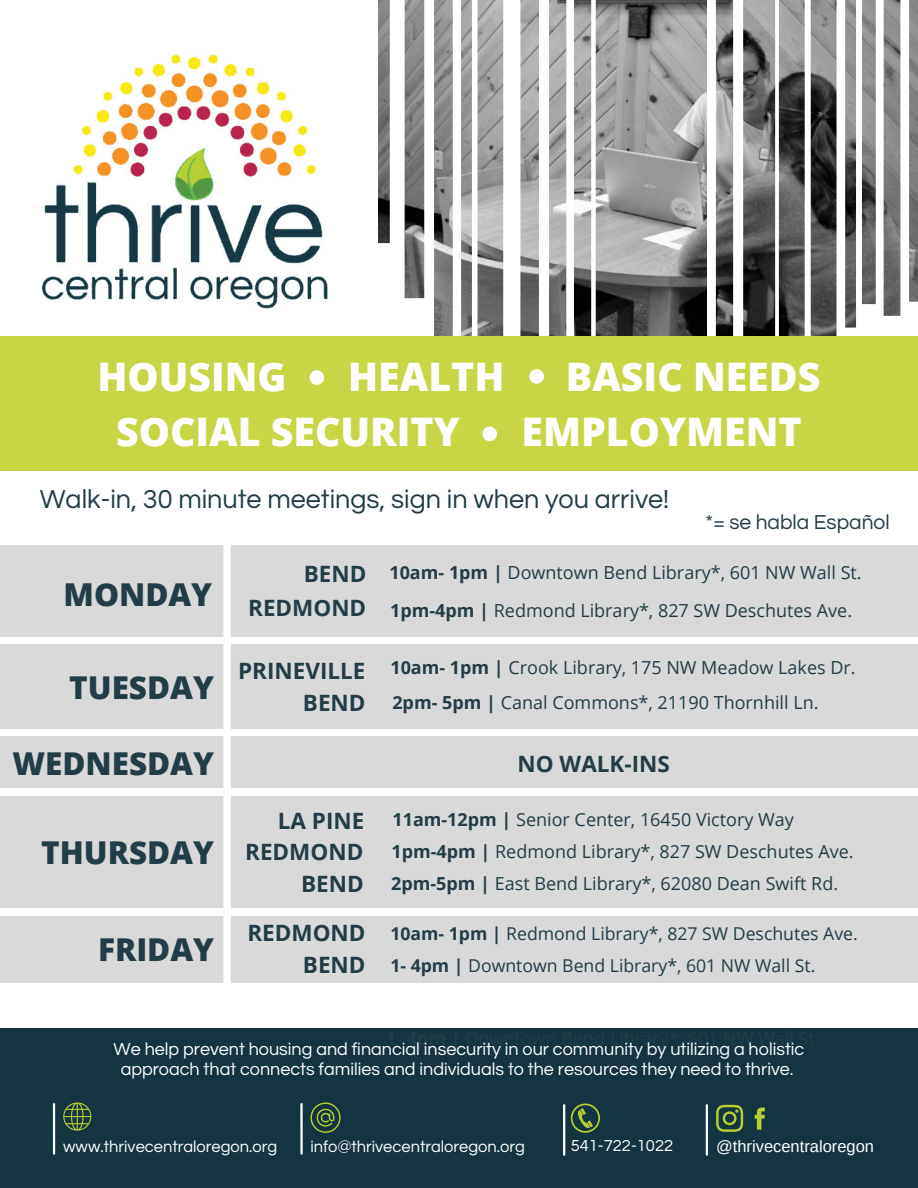
<style>
.page{position:relative;width:918px;height:1188px;background:#fff}
.page>*{position:absolute;margin:0;border:0;box-sizing:border-box;transform-origin:0 0}
.t1{font:800 39.3px "Open Sans";color:#fff}
.t2{font:800 31.5px "Open Sans";color:#223d47}
.t3{font:27px "Questrial";color:#223d47}
.t4{font:700 22.5px "Open Sans";color:#223d47}
.t5{font:21px "Questrial";color:#223d47}
.t6{font:18px "Open Sans";color:#223d47}
.t7{font:18px/19.6px "Questrial";color:#fff;text-align:center}
.t8{font:17.7px "Open Sans";color:#223d47}
.t9{font:16.5px "Questrial";color:#fff}
.t10{font:16.5px "Arimo";color:#fff}
.s1{font-weight:700}
</style>
<div class="page">
<img style="left:41px;top:54px;width:286px;height:255px">
<img style="left:378px;top:0;width:540px;height:336px">
<div style="left:0;top:336px;width:918px;height:135px;background:#c8d545"></div>
<div style="left:309px;top:370px;width:15px;height:15px;background:#fff;border-radius:50%"></div>
<div style="left:529px;top:369px;width:15px;height:15px;background:#fff;border-radius:50%"></div>
<div style="left:482px;top:427px;width:15px;height:14px;background:#fff;border-radius:50%"></div>
<div style="left:0;top:1028px;width:918px;height:160px;background:#133440"></div>
<div style="left:0;top:545px;width:918px;height:92px;background:#d9d9d9"></div>
<div style="left:0;top:645px;width:918px;height:84px;background:#d9d9d9"></div>
<div style="left:0;top:797px;width:918px;height:111px;background:#d9d9d9"></div>
<svg style="left:63px;top:1102px;width:28px;height:29px"></svg>
<hr style="left:53px;top:1104px;width:2px;height:50px;background:#fff">
<svg style="left:310px;top:1102px;width:31px;height:31px"></svg>
<hr style="left:300px;top:1104px;width:3px;height:50px;background:#fff">
<svg style="left:571px;top:1104px;width:29px;height:29px"></svg>
<hr style="left:563px;top:1105px;width:2px;height:50px;background:#fff">
<svg style="left:755px;top:1108px;width:10px;height:22px"></svg>
<svg style="left:716px;top:1105px;width:27px;height:27px"></svg>
<hr style="left:706px;top:1105px;width:2px;height:50px;background:#fff">
<div style="left:0;top:916px;width:918px;height:66px;background:#d9d9d9"></div>
<div style="left:0;top:737px;width:918px;height:51px;background:#d9d9d9"></div>
<svg style="left:223px;top:545px;width:8px;height:438px;background:#fcfcfc"></svg>
<p class="t1" style="left:97px;top:349px;width:191px">HOUSING</p>
<p class="t1" style="left:348px;top:349px;width:158px">HEALTH</p>
<p class="t1" style="left:566px;top:349px;width:256px">BASIC NEEDS</p>
<p class="t1" style="left:116px;top:404px;width:345px">SOCIAL SECURITY</p>
<p class="t1" style="left:521px;top:404px;width:282px">EMPLOYMENT</p>
<p class="t3" style="left:40px;top:486px;width:631px">Walk-in, 30 minute meetings, sign in when you arrive!</p>
<p class="t5" style="left:706px;top:512px;width:186px">*= se habla Español</p>
<p class="t2" style="left:64px;top:572px;width:150px">MONDAY</p>
<p class="t2" style="left:69px;top:665px;width:146px">TUESDAY</p>
<p class="t4" style="left:304px;top:558px;width:64px">BEND</p>
<p class="t4" style="left:248px;top:592px;width:120px">REDMOND</p>
<p class="t6" style="left:389px;top:559px;width:474px"><span class="s1">10am- 1pm |</span> Downtown Bend Library*, 601 NW Wall St.</p>
<p class="t6" style="left:390px;top:597px;width:463px"><span class="s1">1pm-4pm |</span> Redmond Library*, 827 SW Deschutes Ave.</p>
<p class="t4" style="left:238px;top:655px;width:129px">PRINEVILLE</p>
<p class="t6" style="left:390px;top:655px;width:467px"><span class="s1">10am- 1pm |</span> Crook Library, 175 NW Meadow Lakes Dr.</p>
<p class="t4" style="left:303px;top:687px;width:64px">BEND</p>
<p class="t6" style="left:392px;top:690px;width:428px"><span class="s1">2pm- 5pm |</span> Canal Commons*, 21190 Thornhill Ln.</p>
<p class="t2" style="left:12px;top:742px;width:203px">WEDNESDAY</p>
<p class="t4" style="left:518px;top:748px;width:154px">NO WALK-INS</p>
<p class="t4" style="left:278px;top:805px;width:88px">LA PINE</p>
<p class="t6" style="left:392px;top:807px;width:403px"><span class="s1">11am-12pm |</span> Senior Center, 16450 Victory Way</p>
<p class="t2" style="left:41px;top:830px;width:174px">THURSDAY</p>
<p class="t4" style="left:245px;top:836px;width:120px">REDMOND</p>
<p class="t6" style="left:391px;top:839px;width:464px"><span class="s1">1pm-4pm |</span> Redmond Library*, 827 SW Deschutes Ave.</p>
<p class="t4" style="left:301px;top:868px;width:64px">BEND</p>
<p class="t6" style="left:391px;top:870px;width:449px"><span class="s1">2pm-5pm |</span> East Bend Library*, 62080 Dean Swift Rd.</p>
<p class="t2" style="left:98px;top:928px;width:118px">FRIDAY</p>
<p class="t4" style="left:247px;top:917px;width:120px">REDMOND</p>
<p class="t8" style="left:390px;top:921px;width:469px"><span class="s1">10am- 1pm |</span> Redmond Library*, 827 SW Deschutes Ave.</p>
<p class="t4" style="left:303px;top:949px;width:64px">BEND</p>
<p class="t8" style="left:390px;top:953px;width:427px"><span class="s1">1- 4pm |</span> Downtown Bend Library*, 601 NW Wall St.</p>
<p class="t7" style="left:114px;top:1040px;width:692px">We help prevent housing and financial insecurity in our community by utilizing a holistic approach that connects families and individuals to the resources they need to thrive.</p>
<p class="t9" style="left:63px;top:1139px;width:216px">www.thrivecentraloregon.org</p>
<p class="t9" style="left:310px;top:1139px;width:216px">info@thrivecentraloregon.org</p>
<p class="t9" style="left:571px;top:1138px;width:104px">541-722-1022</p>
<p class="t10" style="left:716px;top:1137px;width:159px">@thrivecentraloregon</p>
</div>
